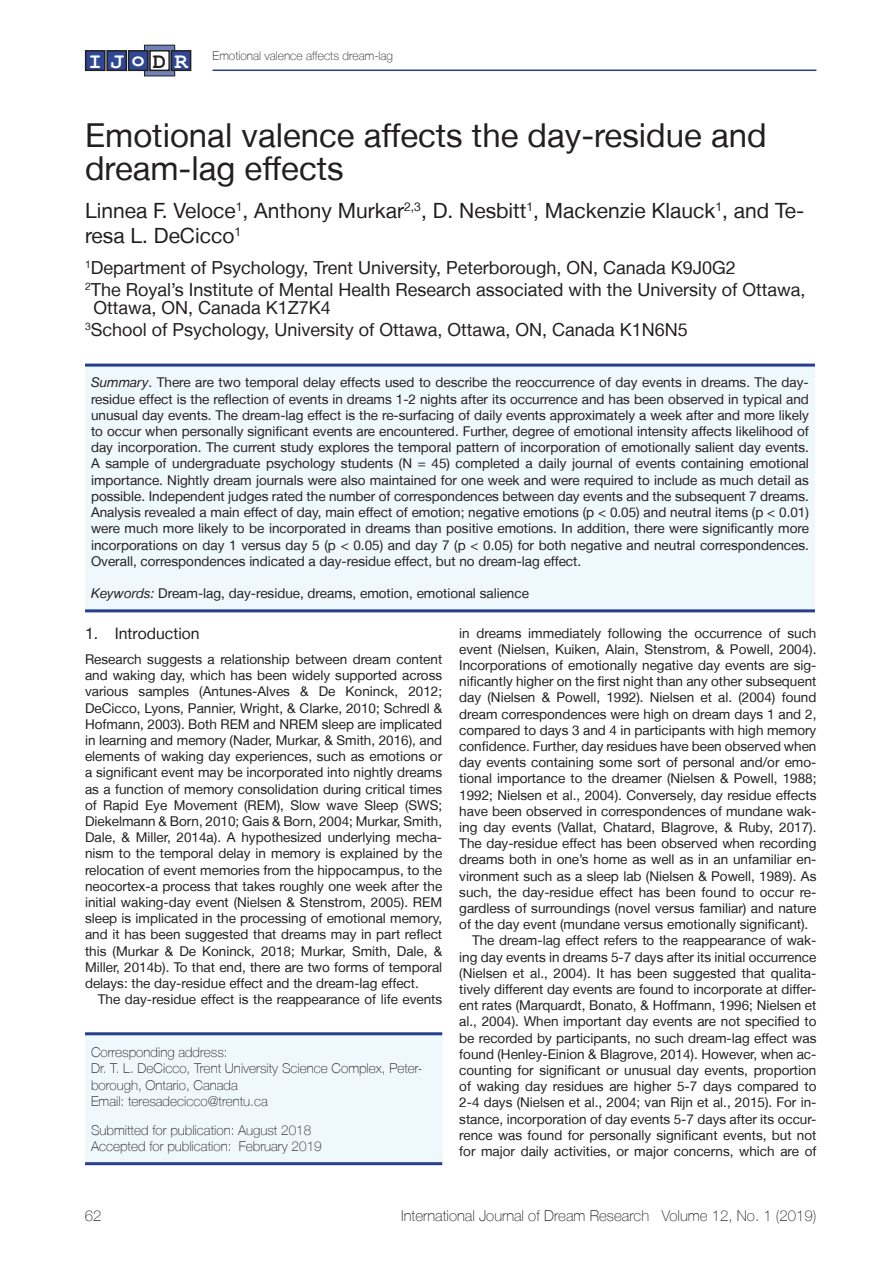
<style>
.page{position:relative;width:893px;height:1263px;background:#fff}
.page>*{position:absolute;margin:0;border:0;box-sizing:border-box;transform-origin:0 0}
.Ü1{font:33px/33px "Helvetica Neue LT";color:#231f20}
.t1{font:700 22.2px "Courier New";letter-spacing:.365em;color:#fff}
.Ü1_Autor{font:21px/25.2px "Helvetica Neue LT";color:#231f20}
.Ü1_Affiliation{font:18px/18px "Helvetica Neue LT";color:#231f20}
.t2{font:15.75px "Helvetica Neue LT";color:#231f20}
.Fußzeile_rechts{font:100 15px "Helvetica Neue LT";color:#231f20}
.Standard_mit_Einzug{font:13.5px/16.2px "Helvetica Neue LT";color:#231f20;text-align:justify}
.Abstract{font:13.5px/16.2px "Helvetica Neue LT";color:#231f20;text-align:justify}
.Standard_ohne_Einzug{font:13.5px/16.2px "Helvetica Neue LT";color:#231f20;text-align:justify}
.InfoBox{font:100 13.5px/16.2px "Helvetica Neue LT";color:#231f20}
.t3{font:100 12px "Helvetica Neue LT";color:#231f20}
.s1{color:#231f20}
.s2{font-style:italic}
</style>
<div class="page">
<hr style="left:213px;top:70px;width:603px;height:1px;background:#253f8e">
<svg style="left:146px;top:47px;width:27px;height:27px"></svg>
<div style="left:144px;top:45px;width:31px;height:31px;border:1px solid #231f20"></div>
<div style="left:150px;top:51px;width:19px;height:19px;background:#fff"></div>
<div style="left:149px;top:50px;width:21px;height:21px;border:1px solid #231f20"></div>
<div style="left:86px;top:51px;width:19px;height:19px;background:#2f4895"></div>
<div style="left:85px;top:50px;width:21px;height:21px;border:1px solid #231f20"></div>
<div style="left:107px;top:51px;width:19px;height:19px;background:#2f4895"></div>
<div style="left:106px;top:50px;width:21px;height:21px;border:1px solid #231f20"></div>
<div style="left:129px;top:51px;width:19px;height:19px;background:#2f4895"></div>
<div style="left:128px;top:50px;width:20px;height:21px;border:1px solid #231f20"></div>
<div style="left:171px;top:51px;width:20px;height:19px;background:#2f4895"></div>
<div style="left:171px;top:50px;width:20px;height:21px;border:1px solid #231f20"></div>
<div style="left:85px;top:1034px;width:357px;height:130px;background:#eef8fd"></div>
<hr style="left:85px;top:1032px;width:357px;height:3px;background:#253f8e">
<hr style="left:85px;top:1162px;width:357px;height:3px;background:#253f8e">
<div style="left:85px;top:365px;width:730px;height:246px;background:#eef8fd"></div>
<hr style="left:85px;top:364px;width:730px;height:3px;background:#253f8e">
<hr style="left:85px;top:609px;width:730px;height:3px;background:#253f8e">
<h2 class="t1" style="left:89px;top:47px;width:101px">IJo<span class="s1">D</span>R</h2>
<p class="t3" style="left:213px;top:49px;width:182px">Emotional valence affects dream-lag</p>
<p class="Ü1" style="left:85px;top:118px;width:683px">Emotional valence affects the day-residue and dream-lag effects</p>
<p class="Ü1_Autor" style="left:85px;top:197px;width:721px">Linnea F. Veloce<sup>1</sup>, Anthony Murkar<sup>2,3</sup>, D. Nesbitt<sup>1</sup>, Mackenzie Klauck<sup>1</sup>, and Te&shy;resa L. DeCicco<sup>1</sup></p>
<p class="Ü1_Affiliation" style="left:85px;top:258px;width:652px"><sup>1</sup>Department of Psychology, Trent University, Peterborough, ON, Canada K9J0G2</p>
<p class="Ü1_Affiliation" style="left:94px;top:280px;width:713px;text-indent:-9px"><sup>2</sup>The Royal’s Institute of Mental Health Research associated with the University of Ottawa,<br>Ottawa, ON, Canada K1Z7K4</p>
<p class="Ü1_Affiliation" style="left:85px;top:321px;width:604px"><sup>3</sup>School of Psychology, University of Ottawa, Ottawa, ON, Canada K1N6N5</p>
<p class="Abstract" style="left:91px;top:374px;width:719px"><span class="s2">Summary</span>. There are two temporal delay effects used to describe the reoccurrence of day events in dreams. The day&shy;residue effect is the reflection of events in dreams 1-2 nights after its occurrence and has been observed in typical and unusual day events. The dream-lag effect is the re-surfacing of daily events approximately a week after and more likely to occur when personally significant events are encountered. Further, degree of emotional intensity affects likelihood of day incorporation. The current study explores the temporal pattern of incorporation of emotionally salient day events.<br>A sample of undergraduate psychology students (N = 45) completed a daily journal of events containing emotional importance. Nightly dream journals were also maintained for one week and were required to include as much detail as possible. Independent judges rated the number of correspondences between day events and the subsequent 7 dreams.<br>Analysis revealed a main effect of day, main effect of emotion; negative emotions (p &lt; 0.05) and neutral items (p &lt; 0.01) were much more likely to be incorporated in dreams than positive emotions. In addition, there were significantly more incorporations on day 1 versus day 5 (p &lt; 0.05) and day 7 (p &lt; 0.05) for both negative and neutral correspondences.<br>Overall, correspondences indicated a day-residue effect, but no dream-lag effect.</p>
<p class="Abstract" style="left:91px;top:585px;width:439px"><span class="s2">Keywords:</span> Dream-lag, day-residue, dreams, emotion, emotional salience</p>
<p class="t2" style="left:85px;top:624px;width:116px">1. Introduction</p>
<p class="Standard_ohne_Einzug" style="left:85px;top:651px;width:359px">Research suggests a relationship between dream content and waking day, which has been widely supported across various samples (Antunes-Alves &amp; De Koninck, 2012; DeCicco, Lyons, Pannier, Wright, &amp; Clarke, 2010; Schredl &amp; Hofmann, 2003). Both REM and NREM sleep are implicated in learning and memory (Nader, Murkar, &amp; Smith, 2016), and elements of waking day experiences, such as emotions or a significant event may be incorporated into nightly dreams as a function of memory consolidation during critical times of Rapid Eye Movement (REM), Slow wave Sleep (SWS; Diekelmann &amp; Born, 2010; Gais &amp; Born, 2004; Murkar, Smith, Dale, &amp; Miller, 2014a). A hypothesized underlying mecha&shy;nism to the temporal delay in memory is explained by the relocation of event memories from the hippocampus, to the neocortex-a process that takes roughly one week after the initial waking-day event (Nielsen &amp; Stenstrom, 2005). REM sleep is implicated in the processing of emotional memory, and it has been suggested that dreams may in part reflect this (Murkar &amp; De Koninck, 2018; Murkar, Smith, Dale, &amp; Miller, 2014b). To that end, there are two forms of temporal delays: the day-residue effect and the dream-lag effect.</p>
<p class="Standard_mit_Einzug" style="left:98px;top:991px;width:346px">The day-residue effect is the reappearance of life events</p>
<p class="InfoBox" style="left:91px;top:1044px;width:333px">Corresponding address:<br>Dr. T. L. DeCicco, Trent University Science Complex, Peter&shy;borough, Ontario, Canada<br>Email: teresadecicco@trentu.ca</p>
<p class="InfoBox" style="left:91px;top:1122px;width:232px">Submitted for publication: August 2018<br>Accepted for publication: February 2019</p>
<p class="Standard_mit_Einzug" style="left:459px;top:624px;width:359px">in dreams immediately following the occurrence of such event (Nielsen, Kuiken, Alain, Stenstrom, &amp; Powell, 2004).<br>Incorporations of emotionally negative day events are sig&shy;nificantly higher on the first night than any other subsequent day (Nielsen &amp; Powell, 1992). Nielsen et al. (2004) found dream correspondences were high on dream days 1 and 2, compared to days 3 and 4 in participants with high memory confidence. Further, day residues have been observed when day events containing some sort of personal and/or emo&shy;tional importance to the dreamer (Nielsen &amp; Powell, 1988; 1992; Nielsen et al., 2004). Conversely, day residue effects have been observed in correspondences of mundane wak&shy;ing day events (Vallat, Chatard, Blagrove, &amp; Ruby, 2017).<br>The day-residue effect has been observed when recording dreams both in one’s home as well as in an unfamiliar en&shy;vironment such as a sleep lab (Nielsen &amp; Powell, 1989). As such, the day-residue effect has been found to occur re&shy;gardless of surroundings (novel versus familiar) and nature of the day event (mundane versus emotionally significant).</p>
<p class="Standard_mit_Einzug" style="left:459px;top:932px;width:359px;text-indent:13px">The dream-lag effect refers to the reappearance of wak&shy;ing day events in dreams 5-7 days after its initial occurrence (Nielsen et al., 2004). It has been suggested that qualita&shy;tively different day events are found to incorporate at differ&shy;ent rates (Marquardt, Bonato, &amp; Hoffmann, 1996; Nielsen et al., 2004). When important day events are not specified to be recorded by participants, no such dream-lag effect was found (Henley-Einion &amp; Blagrove, 2014). However, when ac&shy;counting for significant or unusual day events, proportion of waking day residues are higher 5-7 days compared to 2-4 days (Nielsen et al., 2004; van Rijn et al., 2015). For in&shy;stance, incorporation of day events 5-7 days after its occur&shy;rence was found for personally significant events, but not for major daily activities, or major concerns, which are of</p>
<p class="Fußzeile_rechts" style="left:85px;top:1207px;width:18px">62</p>
<p class="Fußzeile_rechts" style="left:401px;top:1207px;width:417px">International Journal of Dream Research Volume 12, No. 1 (2019)</p>
</div>
